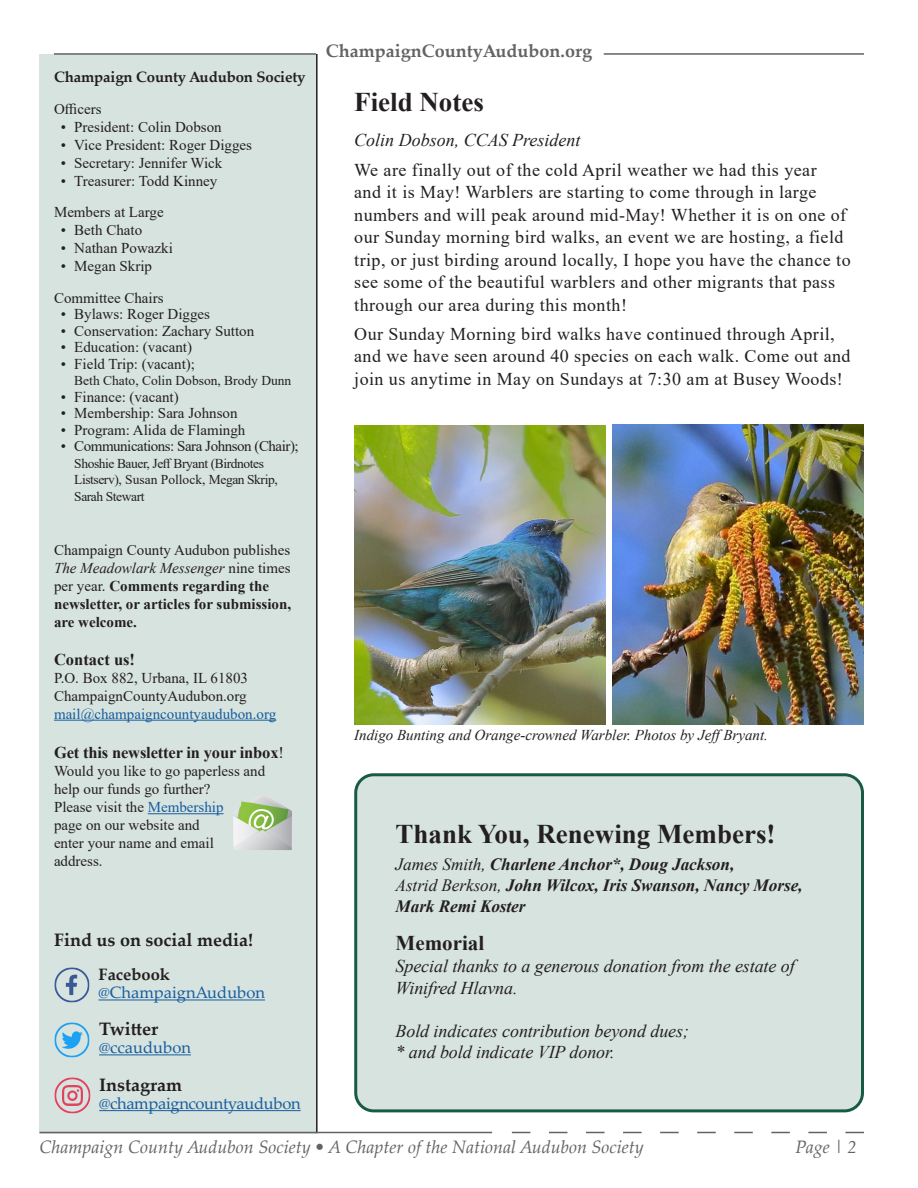
<style>
.page{position:relative;width:918px;height:1188px;background:#fff}
.page>*{position:absolute;margin:0;border:0;box-sizing:border-box;transform-origin:0 0}
.t1{font:700 27px "Times New Roman";color:#231f20}
.t2{font:700 21px "Times New Roman";color:#231f20}
.t3{font:18px/22.5px "Times New Roman";letter-spacing:.025em;color:#231f20}
.t4{font:italic 18px/21.6px "Times New Roman";letter-spacing:-.005em;color:#231f20}
.t5{font:italic 18px "Palatino Linotype";color:#636366}
.t6{font:700 18px "Palatino Linotype";color:#231f20}
.t7{font:700 18px "Palatino Linotype";color:#636366}
.t8{font:italic 700 17.25px/20.7px "Times New Roman";letter-spacing:-.005em;color:#231f20}
.t9{font:16.5px "Palatino Linotype";letter-spacing:-.01em;color:#175d9e}
.t10{font:700 16.5px "Times New Roman";letter-spacing:-.01em;color:#231f20}
.t11{font:700 16.5px "Palatino Linotype";color:#231f20}
.t12{font:15px/18px "Times New Roman";color:#231f20}
.t13{font:700 15px/18px "Times New Roman";color:#231f20}
.t14{font:italic 15px "Times New Roman";color:#231f20}
.t15{font:15px "Times New Roman";letter-spacing:-.03em;color:#231f20}
.t16{font:15px "Times New Roman";color:#175d9e}
.t17{font:700 15px "Palatino Linotype";letter-spacing:-.01em;color:#231f20}
.t18{font:13.5px/16.5px "Times New Roman";letter-spacing:-.03em;color:#231f20}
.t19{font:13.5px "Times New Roman";color:#231f20}
.s1{font-weight:400}
.s2{font-weight:400;font-style:italic}
.s3{color:#175d9e}
</style>
<div class="page">
<div style="left:40px;top:54px;width:276px;height:1079px;background:#d7e3df"></div>
<hr style="left:54px;top:720px;width:222px;height:1px;background:#175d9e">
<hr style="left:148px;top:813px;width:76px;height:1px;background:#175d9e">
<hr style="left:316px;top:54px;width:2px;height:1079px;background:#231f20">
<img style="left:240px;top:797px;width:23px;height:10px">
<hr style="left:99px;top:999px;width:166px;height:1px;background:#175d9e">
<img style="left:54px;top:967px;width:35px;height:35px">
<img style="left:54px;top:1023px;width:35px;height:35px">
<hr style="left:99px;top:1054px;width:92px;height:1px;background:#175d9e">
<img style="left:54px;top:1078px;width:36px;height:35px">
<hr style="left:99px;top:1110px;width:202px;height:1px;background:#175d9e">
<img style="left:354px;top:425px;width:252px;height:300px">
<img style="left:612px;top:424px;width:252px;height:301px">
<div style="left:356px;top:775px;width:506px;height:336px;background:#d7e3df;border-radius:18px"></div>
<div style="left:354px;top:773px;width:510px;height:339px;border:3px solid #175a45;border-radius:18px"></div>
<hr style="left:54px;top:53px;width:262px;height:2px;background:#636366">
<hr style="left:604px;top:53px;width:260px;height:2px;background:#636366">
<svg style="left:512px;top:1132px;width:352px;height:1px"></svg>
<hr style="left:40px;top:1132px;width:452px;height:1px;background:#636366">
<p class="t17" style="left:54px;top:66px;width:253px">Champaign County Audubon Society</p>
<p class="t12" style="left:54px;top:99px;width:49px">Officers</p>
<p class="t12" style="left:61px;top:117px;width:163px">• President: Colin Dobson</p>
<p class="t12" style="left:61px;top:135px;width:193px">• Vice President: Roger Digges</p>
<p class="t12" style="left:61px;top:153px;width:163px">• Secretary: Jennifer Wick</p>
<p class="t12" style="left:54px;top:164px;width:165px;line-height:31.5px;text-indent:7px">• Treasurer: Todd Kinney<br>Members at Large</p>
<p class="t12" style="left:61px;top:221px;width:83px">• Beth Chato</p>
<p class="t12" style="left:61px;top:239px;width:114px">• Nathan Powazki</p>
<p class="t12" style="left:54px;top:250px;width:111px;line-height:31.5px;text-align:center">• Megan Skrip<br>Committee Chairs</p>
<p class="t12" style="left:61px;top:305px;width:151px">• Bylaws: Roger Digges</p>
<p class="t12" style="left:61px;top:321px;width:195px">• Conservation: Zachary Sutton</p>
<p class="t12" style="left:61px;top:338px;width:133px">• Education: (vacant)</p>
<p class="t12" style="left:61px;top:354px;width:136px">• Field Trip: (vacant);</p>
<p class="t19" style="left:74px;top:371px;width:219px">Beth Chato, Colin Dobson, Brody Dunn</p>
<p class="t12" style="left:61px;top:387px;width:120px">• Finance: (vacant)</p>
<p class="t12" style="left:61px;top:404px;width:178px">• Membership: Sara Johnson</p>
<p class="t12" style="left:61px;top:420px;width:186px">• Program: Alida de Flamingh</p>
<p class="t15" style="left:61px;top:436px;width:240px">• Communications: Sara Johnson (Chair);</p>
<p class="t18" style="left:74px;top:455px;width:205px">Shoshie Bauer, Jeff Bryant (Birdnotes<br>Listserv), Susan Pollock, Megan Skrip,<br>Sarah Stewart</p>
<p class="t13" style="left:54px;top:540px;width:239px"><span class="s1">Champaign County Audubon publishes<br></span><span class="s2">The Meadowlark Messenger</span> <span class="s1">nine times per year.</span> Comments regarding the newsletter, or articles for submission, are welcome.</p>
<p class="t10" style="left:54px;top:647px;width:83px">Contact us!</p>
<p class="t12" style="left:54px;top:668px;width:196px">P.O. Box 882, Urbana, IL 61803<br>ChampaignCountyAudubon.org</p>
<p class="t16" style="left:54px;top:703px;width:224px">mail@champaigncountyaudubon.org</p>
<p class="t10" style="left:54px;top:741px;width:231px">Get this newsletter in your inbox<span class="s1">!</span></p>
<p class="t12" style="left:54px;top:762px;width:213px">Would you like to go paperless and help our funds go further?<br>Please visit the <span class="s3">Membership<br></span>page on our website and<br>enter your name and email address.</p>
<p class="t6" style="left:54px;top:928px;width:201px">Find us on social media!</p>
<p class="t11" style="left:99px;top:963px;width:73px">Facebook</p>
<p class="t9" style="left:99px;top:981px;width:168px">@ChampaignAudubon</p>
<p class="t6" style="left:99px;top:1016px;width:61px">Twitter</p>
<p class="t9" style="left:99px;top:1036px;width:93px">@ccaudubon</p>
<p class="t6" style="left:99px;top:1072px;width:84px">Instagram</p>
<p class="t9" style="left:99px;top:1092px;width:203px">@champaigncountyaudubon</p>
<p class="t7" style="left:326px;top:38px;width:268px">ChampaignCountyAudubon.org</p>
<h1 class="t1" style="left:354px;top:83px;width:131px">Field Notes</h1>
<p class="t4" style="left:354px;top:129px;width:228px">Colin Dobson, CCAS President</p>
<p class="t3" style="left:354px;top:158px;width:498px">We are finally out of the cold April weather we had this year<br>and it is May! Warblers are starting to come through in large numbers and will peak around mid-May! Whether it is on one of our Sunday morning bird walks, an event we are hosting, a field trip, or just birding around locally, I hope you have the chance to see some of the beautiful warblers and other migrants that pass through our area during this month!</p>
<p class="t3" style="left:354px;top:322px;width:498px">Our Sunday Morning bird walks have continued through April, and we have seen around 40 species on each walk. Come out and join us anytime in May on Sundays at 7:30 am at Busey Woods!</p>
<p class="t14" style="left:354px;top:725px;width:415px">Indigo Bunting and Orange-crowned Warbler. Photos by JeffBryant.</p>
<h1 class="t1" style="left:396px;top:814px;width:382px">Thank You, Renewing Members!</h1>
<p class="t8" style="left:396px;top:854px;width:408px"><span class="s1">James Smith,</span> Charlene Anchor*, Doug Jackson,<br><span class="s1">Astrid Berkson,</span> John Wilcox, Iris Swanson, Nancy Morse,<br>Mark Remi Koster</p>
<p class="t2" style="left:396px;top:928px;width:90px">Memorial</p>
<p class="t4" style="left:396px;top:955px;width:401px">Special thanks to a generous donation from the estate of<br>Winifred Hlavna.</p>
<p class="t4" style="left:396px;top:1020px;width:295px">Bold indicates contribution beyond dues; * and bold indicate VIP donor.</p>
<p class="t5" style="left:40px;top:1134px;width:606px">Champaign County Audubon Society • A Chapter of the National Audubon Society</p>
<p class="t5" style="left:796px;top:1134px;width:63px">Page | 2</p>
</div>
